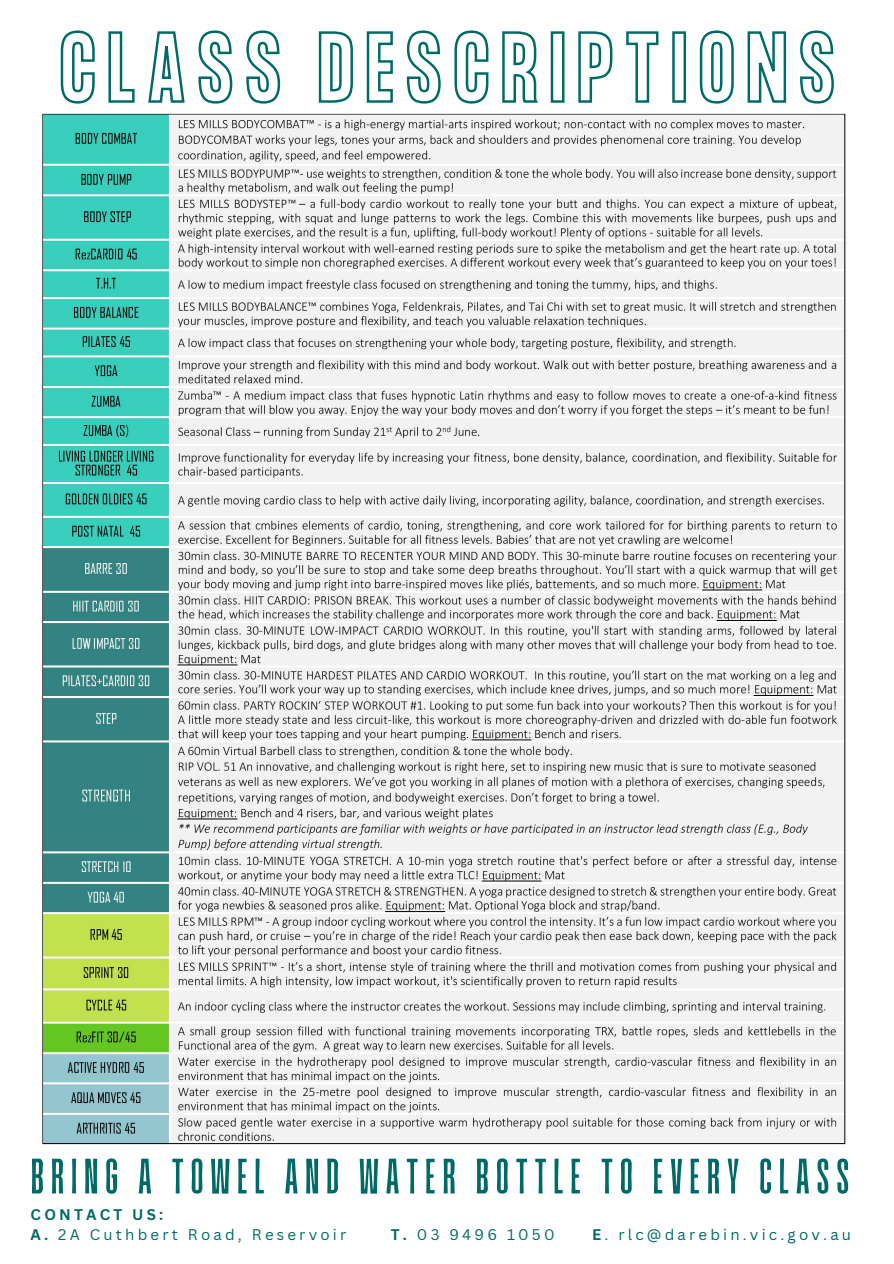
<style>
.page{position:relative;width:894px;height:1264px;background:#fff}
.page>*{position:absolute;margin:0;border:0;box-sizing:border-box;transform-origin:0 0}
.t1{font:52.5px "Paalalabas Display Condens BETA";letter-spacing:.125em;color:#006a68}
.t2{font:15px "Canva Sans";letter-spacing:.21em;color:#006a68}
.t3{font:700 15px "Canva Sans";letter-spacing:.215em;color:#006a68}
.s1{font-weight:700}
</style>
<div class="page">
<img style="left:41px;top:113px;width:805px;height:1032px">
<svg style="left:60px;top:30px;width:774px;height:74px"></svg>
<h2 class="t1" style="left:31px;top:1153px;width:820px">BRING A TOWEL AND WATER BOTTLE TO EVERY CLASS</h2>
<p class="t3" style="left:31px;top:1204px;width:134px">CONTACT US:</p>
<p class="t2" style="left:31px;top:1224px;width:317px"><span class="s1">A.</span> 2A Cuthbert Road, Reservoir</p>
<p class="t2" style="left:390px;top:1224px;width:165px"><span class="s1">T.</span> 03 9496 1050</p>
<p class="t2" style="left:592px;top:1224px;width:260px"><span class="s1">E</span>. rlc@darebin.vic.gov.au</p>
</div>
